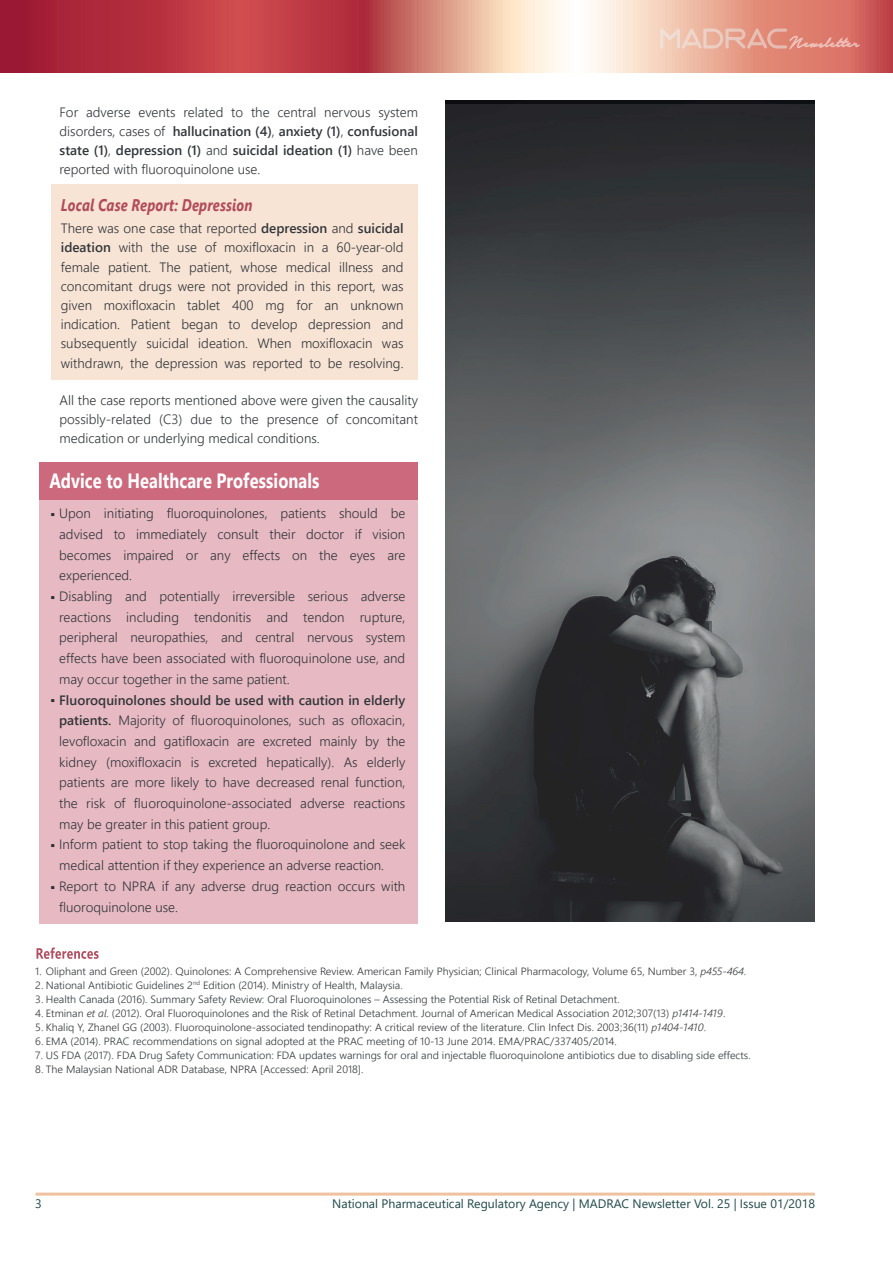
<style>
.page{position:relative;width:893px;height:1263px;background:#fff}
.page>*{position:absolute;margin:0;border:0;box-sizing:border-box;transform-origin:0 0}
.t1{font:700 20.7px "Segoe UI";letter-spacing:.005em;color:#fff;scale:.8 1}
.t2{font:italic 700 16.8px "Segoe UI";letter-spacing:.01em;color:rgb(161 36 59/.8);scale:.8 1}
.t3{font:300 13.5px/19.2px "Segoe UI";color:#33363a;text-align:justify}
.t4{font:600 13.5px "Segoe UI";color:#33363a}
.t5{font:12.3px "Segoe UI";color:#1e4748}
.t6{font:300 10.5px "Segoe UI";color:#33363a;scale:1.04 1}
.s1{font-weight:600}
.s2{font-weight:400;color:#292d2f}
.s3{font-style:italic}
</style>
<div class="page">
<svg style="left:445px;top:100px;width:370px;height:822px;background:#4e5052"></svg>
<svg style="left:37px;top:947px;width:62px;height:12px"></svg>
<div style="left:39px;top:462px;width:379px;height:461px;background:#e7bac3"></div>
<div style="left:39px;top:462px;width:379px;height:37px;background:#cc697d"></div>
<div style="left:51px;top:184px;width:367px;height:196px;background:#f7e4d5"></div>
<svg style="left:0;top:0;width:893px;height:73px;background:#d07674"></svg>
<hr style="left:36px;top:1192px;width:779px;height:3px;background:#e7a777">
<svg style="left:660px;top:29px;width:199px;height:20px;background:#e5a394"></svg>
<p class="t3" style="left:60px;top:101px;width:360px">For adverse events related to the central nervous system disorders, cases of <span class="s1">hallucination (4)</span>, <span class="s1">anxiety (1)</span>, <span class="s1">confusional state (1)</span>, <span class="s1">depression (1)</span> and <span class="s1">suicidal ideation (1)</span> have been reported with fluoroquinolone use.</p>
<p class="t2" style="left:61px;top:191px;width:241px">Local Case Report: Depression</p>
<p class="t3" style="left:61px;top:217px;width:344px">There was one case that reported <span class="s1">depression</span> and <span class="s1">suicidal ideation</span> with the use of moxifloxacin in a 60-year-old female patient. The patient, whose medical illness and concomitant drugs were not provided in this report, was given moxifloxacin tablet 400 mg for an unknown indication. Patient began to develop depression and subsequently suicidal ideation. When moxifloxacin was withdrawn, the depression was reported to be resolving.</p>
<p class="t3" style="left:60px;top:389px;width:360px">All the case reports mentioned above were given the causality possibly-related (C3) due to the presence of concomitant medication or underlying medical conditions.</p>
<h1 class="t1" style="left:50px;top:461px;width:339px">Advice to Healthcare Professionals</h1>
<p class="t3" style="left:50px;top:503px;width:356px"><span class="s2">▪</span> Upon initiating fluoroquinolones, patients should be</p>
<p class="t3" style="left:59px;top:522px;width:348px;line-height:20.7px">advised to immediately consult their doctor if vision becomes impaired or any effects on the eyes are experienced.</p>
<p class="t3" style="left:59px;top:605px;width:348px;line-height:20.7px">reactions including tendonitis and tendon rupture, peripheral neuropathies, and central nervous system effects have been associated with fluoroquinolone use, and may occur together in the same patient.</p>
<p class="t3" style="left:59px;top:709px;width:348px;line-height:20.7px"><span class="s1">patients.</span> Majority of fluoroquinolones, such as ofloxacin, levofloxacin and gatifloxacin are excreted mainly by the kidney (moxifloxacin is excreted hepatically). As elderly patients are more likely to have decreased renal function, the risk of fluoroquinolone-associated adverse reactions may be greater in this patient group.</p>
<p class="t3" style="left:59px;top:854px;width:326px">medical attention if they experience an adverse reaction.</p>
<p class="t3" style="left:59px;top:896px;width:120px">fluoroquinolone use.</p>
<p class="t3" style="left:50px;top:585px;width:357px"><span class="s2">▪</span> Disabling and potentially irreversible serious adverse</p>
<p class="t4" style="left:50px;top:687px;width:356px"><span class="s2">▪</span> Fluoroquinolones should be used with caution in elderly</p>
<p class="t3" style="left:50px;top:834px;width:356px"><span class="s2">▪</span> Inform patient to stop taking the fluoroquinolone and seek</p>
<p class="t3" style="left:50px;top:875px;width:357px"><span class="s2">▪</span> Report to NPRA if any adverse drug reaction occurs with</p>
<p class="t6" style="left:35px;top:961px;width:685px">1. Oliphant and Green (2002). Quinolones: A Comprehensive Review. American Family Physician; Clinical Pharmacology, Volume 65, Number 3, <span class="s3">p455-464</span>.</p>
<p class="t6" style="left:35px;top:975px;width:355px">2. National Antibiotic Guidelines 2<sup>nd</sup> Edition (2014). Ministry of Health, Malaysia.</p>
<p class="t6" style="left:35px;top:989px;width:563px">3. Health Canada (2016). Summary Safety Review: Oral Fluoroquinolones – Assessing the Potential Risk of Retinal Detachment.</p>
<p class="t6" style="left:35px;top:1003px;width:665px">4. Etminan <span class="s3">et al</span>. (2012). Oral Fluoroquinolones and the Risk of Retinal Detachment. Journal of American Medical Association 2012;307(13) <span class="s3">p1414-1419</span>.</p>
<p class="t6" style="left:35px;top:1017px;width:646px">5. Khaliq Y, Zhanel GG (2003). Fluoroquinolone-associated tendinopathy: A critical review of the literature. Clin Infect Dis. 2003;36(11) <span class="s3">p1404-1410</span>.</p>
<p class="t6" style="left:35px;top:1031px;width:561px">6. EMA (2014). PRAC recommendations on signal adopted at the PRAC meeting of 10-13 June 2014. EMA/PRAC/337405/2014.</p>
<p class="t6" style="left:35px;top:1045px;width:689px">7. US FDA (2017). FDA Drug Safety Communication: FDA updates warnings for oral and injectable fluoroquinolone antibiotics due to disabling side effects.</p>
<p class="t6" style="left:35px;top:1060px;width:317px">8. The Malaysian National ADR Database, NPRA [Accessed: April 2018].</p>
<p class="t5" style="left:35px;top:1192px;width:8px">3</p>
<p class="t5" style="left:332px;top:1192px;width:484px">National Pharmaceutical Regulatory Agency | MADRAC Newsletter Vol. 25 | Issue 01/2018</p>
</div>
